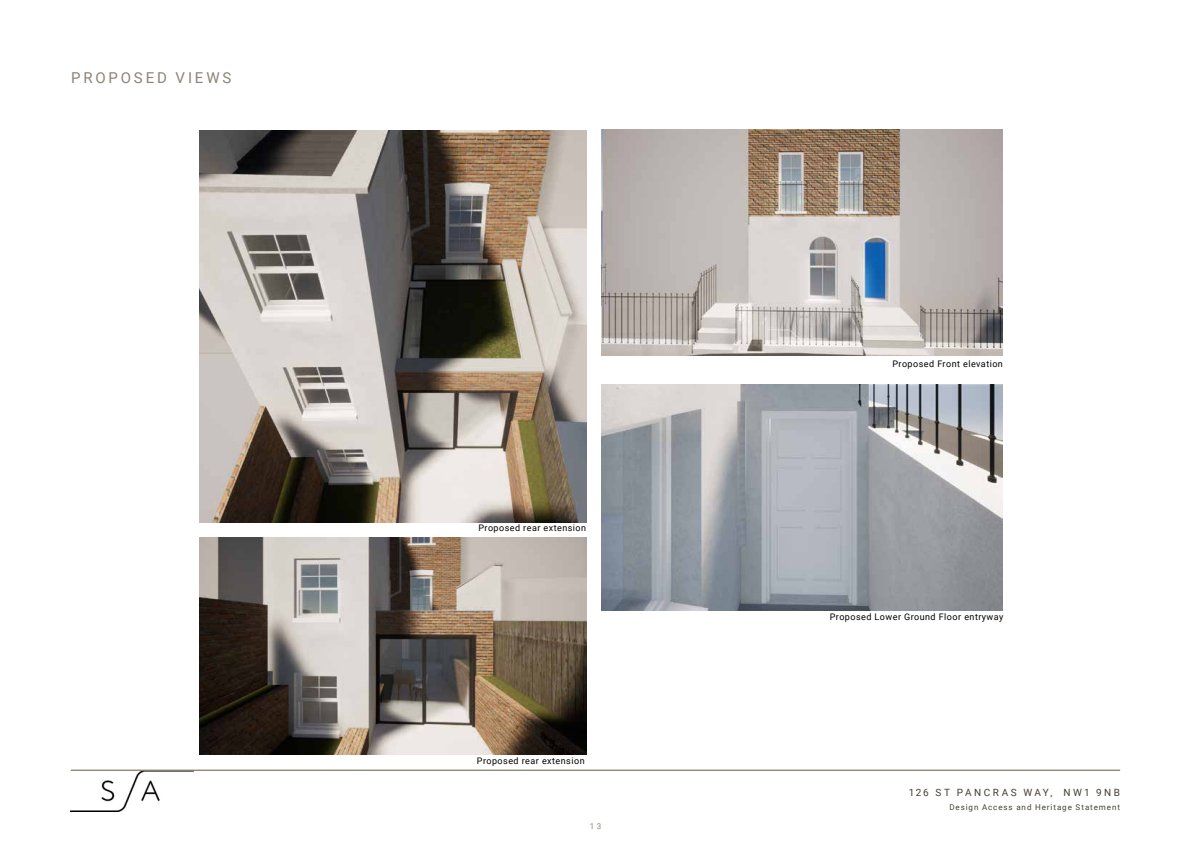
<style>
.page{position:relative;width:1191px;height:842px;background:#fff}
.page>*{position:absolute;margin:0;border:0;box-sizing:border-box;transform-origin:0 0}
.t1{font:15px "Roboto";letter-spacing:.185em;color:#8b8478}
.t2{font:10px "Roboto";letter-spacing:.245em;color:#433f34}
.t3{font:9px "Roboto";letter-spacing:.05em;color:#000}
.t4{font:8px "Roboto";letter-spacing:.115em;color:#433f34}
.t5{font:8px "Roboto";color:#8b8478}
</style>
<div class="page">
<img style="left:71px;top:771px;width:122px;height:41px">
<img style="left:200px;top:537px;width:386px;height:218px">
<img style="left:200px;top:130px;width:386px;height:392px">
<img style="left:601px;top:130px;width:402px;height:226px">
<img style="left:601px;top:385px;width:402px;height:225px">
<hr style="left:71px;top:770px;width:1049px;height:1px;background:#8b8478">
<h1 class="t1" style="left:71px;top:67px;width:162px">PROPOSED VIEWS</h1>
<p class="t3" style="left:478px;top:521px;width:109px">Proposed rear extension</p>
<p class="t3" style="left:477px;top:754px;width:109px">Proposed rear extension</p>
<p class="t5" style="left:590px;top:820px;width:13px">1 3</p>
<p class="t3" style="left:892px;top:357px;width:112px">Proposed Front elevation</p>
<p class="t3" style="left:830px;top:610px;width:175px">Proposed Lower Ground Floor entryway</p>
<p class="t2" style="left:908px;top:786px;width:213px">126 ST PANCRAS WAY, NW1 9NB</p>
<p class="t4" style="left:949px;top:801px;width:172px">Design Access and Heritage Statement</p>
</div>
